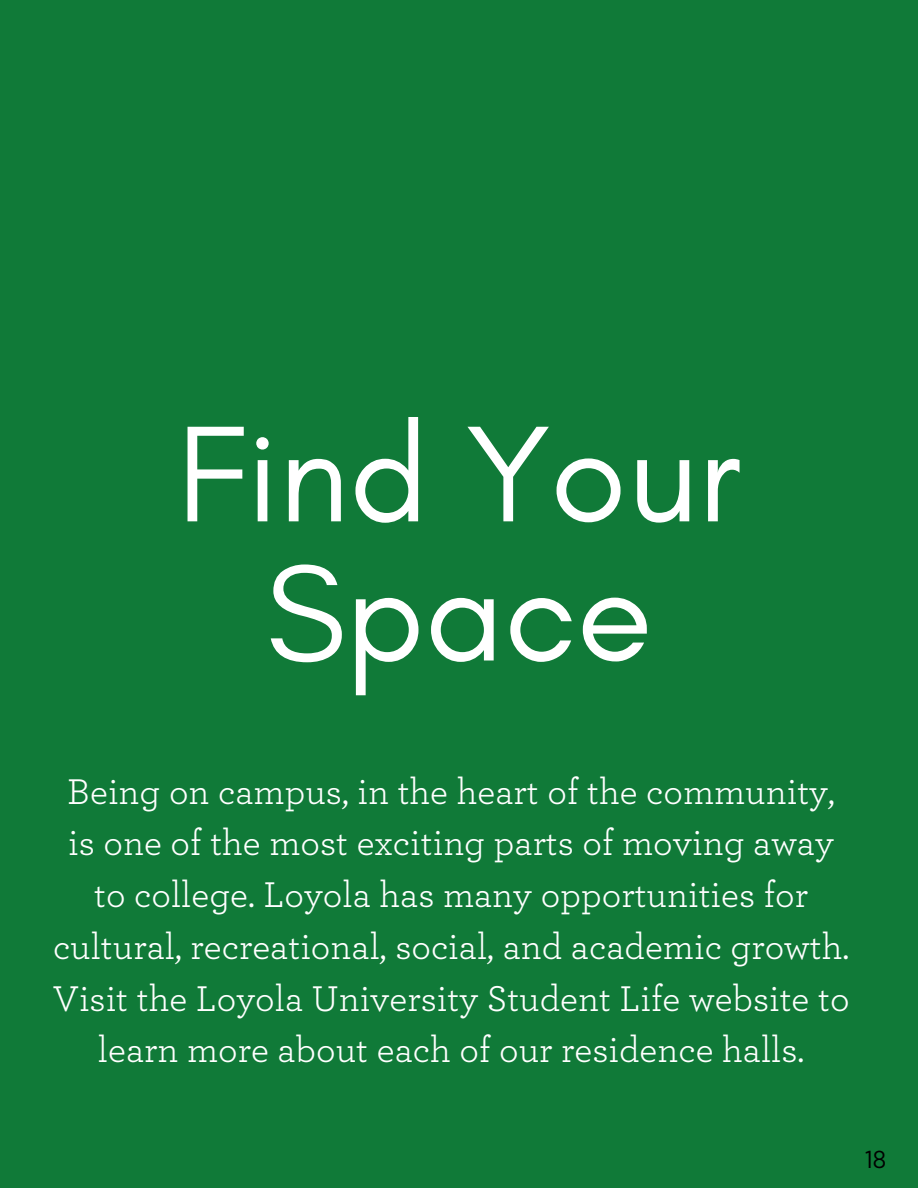
<style>
.page{position:relative;width:918px;height:1188px;background:#107a38}
.page>*{position:absolute;margin:0;border:0;box-sizing:border-box;transform-origin:0 0}
.t1{font:139.2px/139.2px "Glacial Indifference";color:#fff;text-align:center}
.t2{font:37.5px/51.8px "Archer";color:#fff;text-align:center}
.t3{font:24.45px "Gotham Narrow";color:#000}
</style>
<div class="page">
<h1 class="t1" style="left:177px;top:403px;width:565px">Find Your<br>Space</h1>
<p class="t2" style="left:53px;top:766px;width:798px">Being on campus, in the heart of the community, is one of the most exciting parts of moving away to college. Loyola has many opportunities for cultural, recreational, social, and academic growth.<br>Visit the Loyola University Student Life website to learn more about each of our residence halls.</p>
<p class="t3" style="left:865px;top:1149px;width:23px">18</p>
</div>
